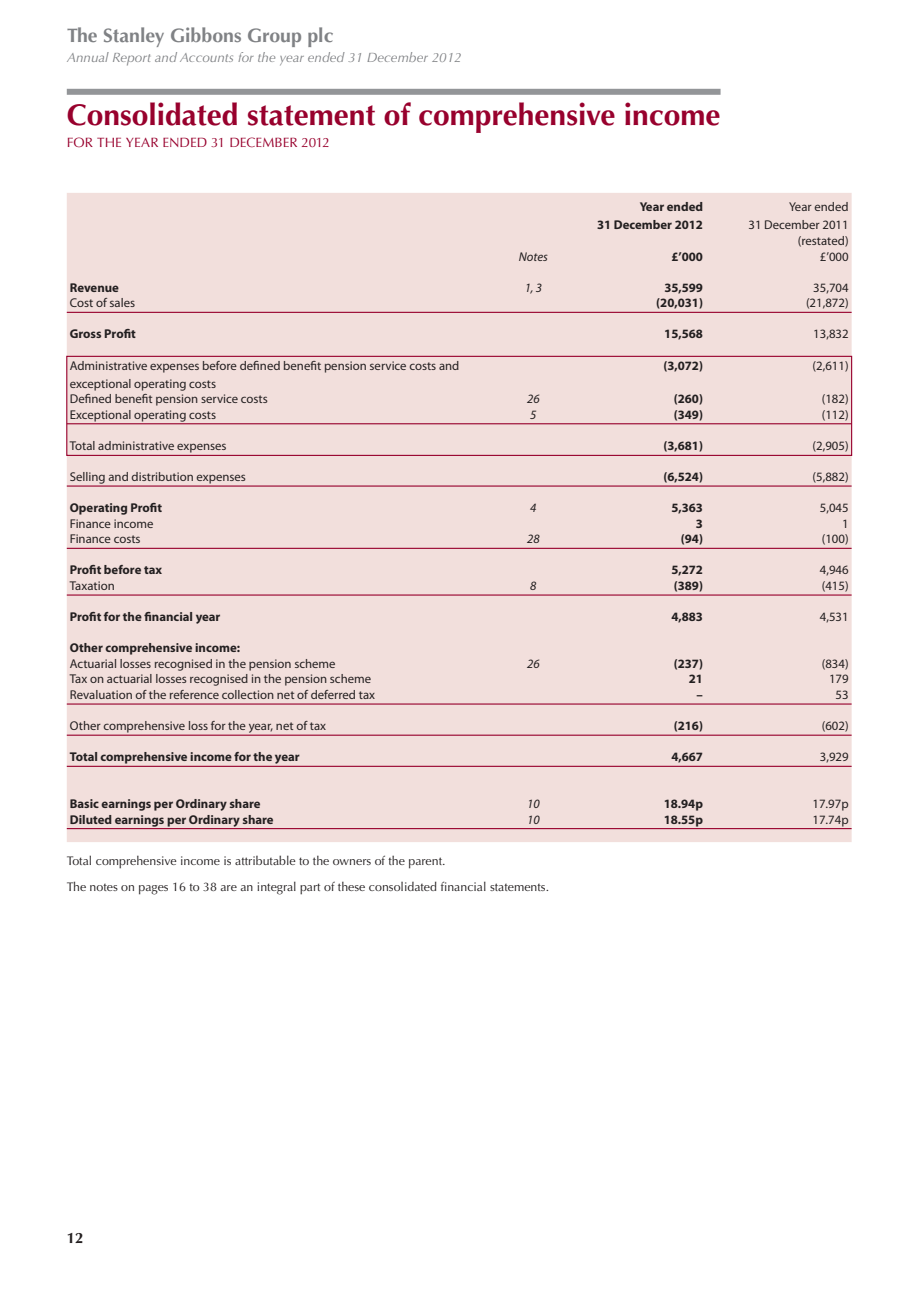
<style>
.page{position:relative;width:919px;height:1289px;background:#fff}
.page>*{position:absolute;margin:0;border:0;box-sizing:border-box;transform-origin:0 0}
.t1{font:700 30px "Optima LT Std";color:#98012d}
.t2{font:700 19.5px "Optima LT Std";color:#808285}
.t3{font:700 15px "Optima LT Std";color:#231f20}
.t4{font:italic 13.5px "Optima LT Std";color:#808285}
.t5{font:13.5px "Optima LT Std";color:#98012d}
.t6{font:12.75px/18px "Myriad Pro";color:#231f20;text-align:right}
.t7{font:700 12.75px/18px "Myriad Pro";color:#231f20;text-align:right}
.t8{font:italic 12.75px "Myriad Pro";color:#231f20}
.t9{font:12.3px/26.2px "Optima LT Std";color:#231f20}
</style>
<div class="page">
<div style="left:67px;top:193px;width:784px;height:649px;background:#f2dfdc"></div>
<hr style="left:67px;top:312px;width:784px;height:1px;background:#98012d">
<hr style="left:67px;top:423px;width:784px;height:1px;background:#98012d">
<hr style="left:67px;top:485px;width:784px;height:1px;background:#98012d">
<hr style="left:67px;top:548px;width:784px;height:1px;background:#98012d">
<hr style="left:67px;top:594px;width:784px;height:1px;background:#98012d">
<hr style="left:67px;top:703px;width:784px;height:1px;background:#98012d">
<hr style="left:67px;top:734px;width:784px;height:1px;background:#98012d">
<hr style="left:67px;top:765px;width:784px;height:2px;background:#98012d">
<hr style="left:67px;top:828px;width:784px;height:1px;background:#98012d">
<div style="left:67px;top:89px;width:653px;height:6px;background:#939598"></div>
<div style="left:66px;top:356px;width:786px;height:100px;border:1px solid #98012d"></div>
<h2 class="t2" style="left:67px;top:24px;width:268px">The Stanley Gibbons Group plc</h2>
<p class="t4" style="left:67px;top:49px;width:396px">Annual Report and Accounts for the year ended 31 December 2012</p>
<h1 class="t1" style="left:67px;top:97px;width:655px">Consolidated statement of comprehensive income</h1>
<p class="t5" style="left:67px;top:135px;width:265px">FOR THE YEAR ENDED 31 DECEMBER 2012</p>
<p class="t7" style="left:597px;top:198px;width:107px">Year ended<br>31 December 2012</p>
<p class="t6" style="left:748px;top:198px;width:102px">Year ended<br>31 December 2011</p>
<p class="t6" style="left:797px;top:231px;width:52px">(restated)</p>
<p class="t8" style="left:519px;top:248px;width:31px">Notes</p>
<p class="t7" style="left:671px;top:247px;width:33px">£’000</p>
<p class="t6" style="left:819px;top:247px;width:30px">£’000</p>
<p class="t7" style="left:70px;top:278px;width:51px">Revenue</p>
<p class="t8" style="left:524px;top:279px;width:19px">1, 3</p>
<p class="t7" style="left:664px;top:278px;width:40px">35,599</p>
<p class="t6" style="left:813px;top:278px;width:37px">35,704</p>
<p class="t6" style="left:70px;top:294px;width:67px">Cost of sales</p>
<p class="t7" style="left:656px;top:293px;width:48px">(20,031)</p>
<p class="t6" style="left:806px;top:294px;width:44px">(21,872)</p>
<p class="t7" style="left:70px;top:325px;width:68px">Gross Profit</p>
<p class="t7" style="left:664px;top:325px;width:40px">15,568</p>
<p class="t6" style="left:813px;top:325px;width:37px">13,832</p>
<p class="t6" style="left:70px;top:356px;width:391px;text-align:left">Administrative expenses before defined benefit pension service costs and exceptional operating costs</p>
<p class="t7" style="left:663px;top:356px;width:41px">(3,072)</p>
<p class="t6" style="left:812px;top:356px;width:38px">(2,611)</p>
<p class="t6" style="left:70px;top:389px;width:199px">Defined benefit pension service costs</p>
<p class="t8" style="left:527px;top:391px;width:14px">26</p>
<p class="t7" style="left:673px;top:389px;width:31px">(260)</p>
<p class="t6" style="left:821px;top:389px;width:28px">(182)</p>
<p class="t6" style="left:70px;top:405px;width:148px">Exceptional operating costs</p>
<p class="t8" style="left:530px;top:406px;width:8px">5</p>
<p class="t7" style="left:673px;top:405px;width:31px">(349)</p>
<p class="t6" style="left:821px;top:405px;width:28px">(112)</p>
<p class="t6" style="left:70px;top:436px;width:158px">Total administrative expenses</p>
<p class="t7" style="left:663px;top:436px;width:41px">(3,681)</p>
<p class="t6" style="left:812px;top:436px;width:38px">(2,905)</p>
<p class="t6" style="left:70px;top:467px;width:178px">Selling and distribution expenses</p>
<p class="t7" style="left:663px;top:467px;width:41px">(6,524)</p>
<p class="t6" style="left:812px;top:467px;width:38px">(5,882)</p>
<p class="t7" style="left:70px;top:498px;width:94px">Operating Profit</p>
<p class="t8" style="left:530px;top:500px;width:8px">4</p>
<p class="t7" style="left:671px;top:498px;width:33px">5,363</p>
<p class="t6" style="left:819px;top:498px;width:30px">5,045</p>
<p class="t6" style="left:70px;top:514px;width:85px">Finance income</p>
<p class="t7" style="left:696px;top:514px;width:9px">3</p>
<p class="t6" style="left:842px;top:514px;width:8px">1</p>
<p class="t6" style="left:70px;top:530px;width:72px">Finance costs</p>
<p class="t8" style="left:527px;top:531px;width:14px">28</p>
<p class="t7" style="left:680px;top:529px;width:24px">(94)</p>
<p class="t6" style="left:821px;top:530px;width:28px">(100)</p>
<p class="t7" style="left:70px;top:560px;width:94px">Profit before tax</p>
<p class="t7" style="left:671px;top:560px;width:33px">5,272</p>
<p class="t6" style="left:819px;top:561px;width:30px">4,946</p>
<p class="t6" style="left:70px;top:576px;width:46px">Taxation</p>
<p class="t8" style="left:530px;top:578px;width:8px">8</p>
<p class="t7" style="left:673px;top:576px;width:31px">(389)</p>
<p class="t6" style="left:821px;top:576px;width:28px">(415)</p>
<p class="t7" style="left:70px;top:607px;width:152px">Profit for the financial year</p>
<p class="t7" style="left:671px;top:607px;width:33px">4,883</p>
<p class="t6" style="left:819px;top:607px;width:30px">4,531</p>
<p class="t7" style="left:70px;top:638px;width:172px">Other comprehensive income:</p>
<p class="t6" style="left:70px;top:654px;width:267px">Actuarial losses recognised in the pension scheme</p>
<p class="t8" style="left:527px;top:655px;width:14px">26</p>
<p class="t7" style="left:673px;top:654px;width:31px">(237)</p>
<p class="t6" style="left:821px;top:654px;width:28px">(834)</p>
<p class="t6" style="left:70px;top:670px;width:303px">Tax on actuarial losses recognised in the pension scheme</p>
<p class="t7" style="left:688px;top:669px;width:16px">21</p>
<p class="t6" style="left:828px;top:670px;width:21px">179</p>
<p class="t6" style="left:70px;top:685px;width:307px">Revaluation of the reference collection net of deferred tax</p>
<p class="t7" style="left:696px;top:685px;width:8px">–</p>
<p class="t6" style="left:835px;top:685px;width:15px">53</p>
<p class="t6" style="left:70px;top:716px;width:258px">Other comprehensive loss for the year, net of tax</p>
<p class="t7" style="left:673px;top:716px;width:31px">(216)</p>
<p class="t6" style="left:821px;top:716px;width:28px">(602)</p>
<p class="t7" style="left:70px;top:747px;width:231px">Total comprehensive income for the year</p>
<p class="t7" style="left:671px;top:747px;width:33px">4,667</p>
<p class="t6" style="left:819px;top:747px;width:30px">3,929</p>
<p class="t7" style="left:70px;top:794px;width:192px">Basic earnings per Ordinary share</p>
<p class="t8" style="left:527px;top:795px;width:14px">10</p>
<p class="t7" style="left:663px;top:794px;width:41px">18.94p</p>
<p class="t6" style="left:812px;top:794px;width:38px">17.97p</p>
<p class="t7" style="left:70px;top:809px;width:205px">Diluted earnings per Ordinary share</p>
<p class="t8" style="left:527px;top:811px;width:14px">10</p>
<p class="t7" style="left:663px;top:809px;width:41px">18.55p</p>
<p class="t6" style="left:812px;top:810px;width:38px">17.74p</p>
<p class="t9" style="left:67px;top:847px;width:484px">Total comprehensive income is attributable to the owners of the parent.<br>The notes on pages 16 to 38 are an integral part of these consolidated financial statements.</p>
<p class="t3" style="left:67px;top:1229px;width:18px">12</p>
</div>
